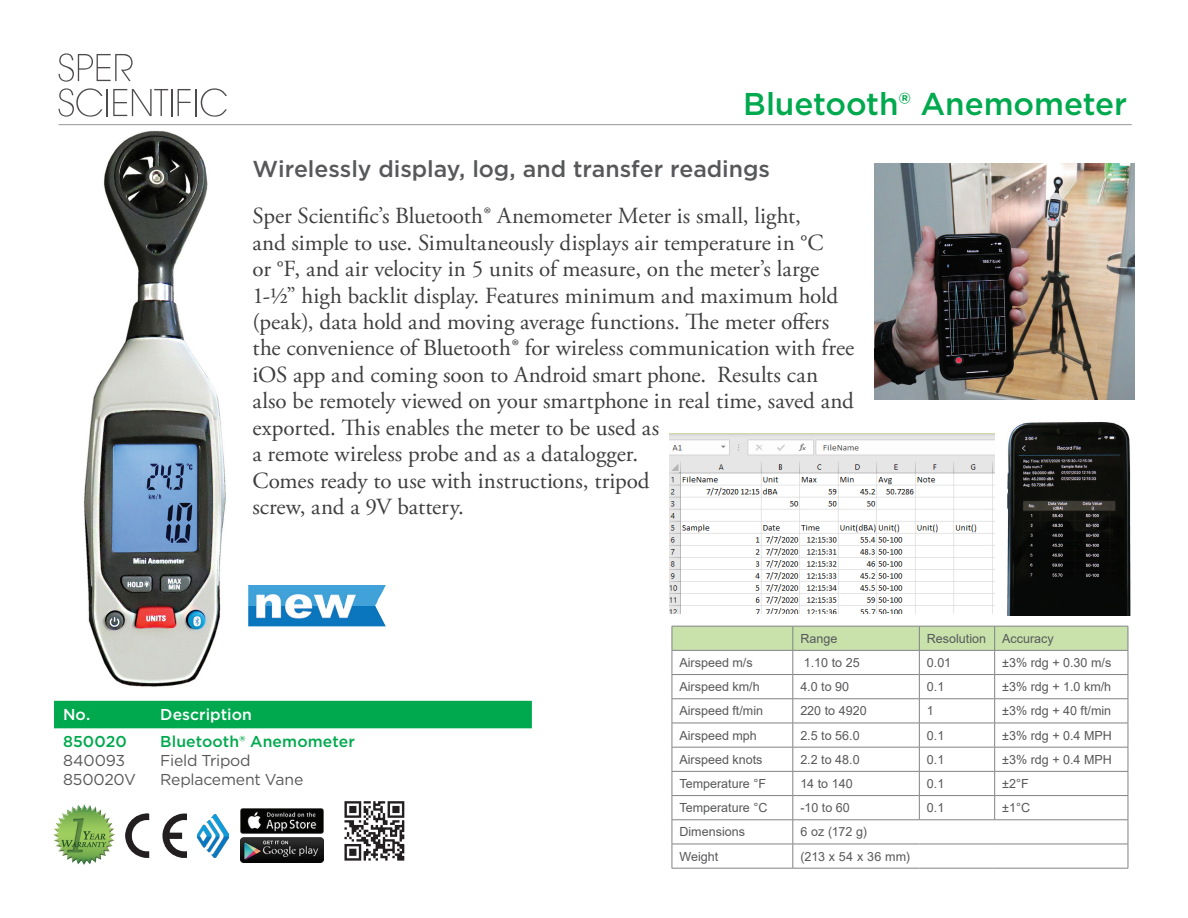
<style>
.page{position:relative;width:1188px;height:918px;background:#fff}
.page>*{position:absolute;margin:0;border:0;box-sizing:border-box;transform-origin:0 0}
.E__Item_Headline_GRE{font:500 31.5px "Gotham";letter-spacing:-.005em;color:#00a94e}
.E__Item_Body_Text{font:23.1px/26.4px "Adobe Garamond Pro";color:#3e3e3f}
.E__Item_Subhead{font:500 23.1px "Gotham";color:#57585a}
.E__SKU_List_REGULAR{font:15.75px "Gotham";letter-spacing:-.015em;color:#57585a}
.E__SKU_List_BOLD_GRE{font:500 15.75px "Gotham";letter-spacing:.005em;color:#00a94e}
.E__SKU_List_BOLD_WHI{font:500 15.75px "Gotham";letter-spacing:.005em;color:#fff}
.E__Item_Body_Text-2{font:12.6px "Arial";color:#57585a}
</style>
<div class="page">
<img style="left:344px;top:801px;width:61px;height:60px">
<img style="left:84px;top:130px;width:142px;height:557px">
<svg style="left:58px;top:53px;width:75px;height:29px"></svg>
<svg style="left:58px;top:88px;width:114px;height:29px"></svg>
<svg style="left:178px;top:89px;width:13px;height:27px"></svg>
<hr style="left:195px;top:89px;width:2px;height:27px;background:#231f20">
<svg style="left:201px;top:88px;width:26px;height:29px"></svg>
<hr style="left:58px;top:124px;width:1074px;height:1px;background:#939598">
<svg style="left:672px;top:626px;width:457px;height:242px"></svg>
<hr style="left:672px;top:674px;width:121px;height:1px;background:#808285">
<hr style="left:793px;top:674px;width:126px;height:1px;background:#808285">
<hr style="left:672px;top:699px;width:121px;height:1px;background:#808285">
<hr style="left:793px;top:699px;width:126px;height:1px;background:#808285">
<hr style="left:672px;top:723px;width:121px;height:1px;background:#808285">
<hr style="left:793px;top:723px;width:126px;height:1px;background:#808285">
<hr style="left:672px;top:747px;width:121px;height:1px;background:#808285">
<hr style="left:793px;top:747px;width:126px;height:1px;background:#808285">
<hr style="left:672px;top:771px;width:121px;height:1px;background:#808285">
<hr style="left:793px;top:771px;width:126px;height:1px;background:#808285">
<hr style="left:672px;top:795px;width:121px;height:1px;background:#808285">
<hr style="left:793px;top:795px;width:126px;height:1px;background:#808285">
<hr style="left:672px;top:820px;width:121px;height:1px;background:#808285">
<hr style="left:793px;top:820px;width:126px;height:1px;background:#808285">
<hr style="left:672px;top:844px;width:121px;height:1px;background:#808285">
<hr style="left:793px;top:844px;width:126px;height:1px;background:#808285">
<hr style="left:919px;top:844px;width:76px;height:1px;background:#808285">
<hr style="left:995px;top:844px;width:133px;height:1px;background:#808285">
<hr style="left:672px;top:868px;width:121px;height:1px;background:#808285">
<hr style="left:793px;top:868px;width:126px;height:1px;background:#808285">
<hr style="left:919px;top:868px;width:76px;height:1px;background:#808285">
<hr style="left:995px;top:868px;width:133px;height:1px;background:#808285">
<hr style="left:919px;top:674px;width:76px;height:1px;background:#808285">
<hr style="left:919px;top:699px;width:76px;height:1px;background:#808285">
<hr style="left:919px;top:723px;width:76px;height:1px;background:#808285">
<hr style="left:919px;top:747px;width:76px;height:1px;background:#808285">
<hr style="left:919px;top:771px;width:76px;height:1px;background:#808285">
<hr style="left:919px;top:795px;width:76px;height:1px;background:#808285">
<hr style="left:919px;top:820px;width:76px;height:1px;background:#808285">
<hr style="left:995px;top:674px;width:133px;height:1px;background:#808285">
<hr style="left:995px;top:699px;width:133px;height:1px;background:#808285">
<hr style="left:995px;top:723px;width:133px;height:1px;background:#808285">
<hr style="left:995px;top:747px;width:133px;height:1px;background:#808285">
<hr style="left:995px;top:771px;width:133px;height:1px;background:#808285">
<hr style="left:995px;top:795px;width:133px;height:1px;background:#808285">
<hr style="left:995px;top:820px;width:133px;height:1px;background:#808285">
<img style="left:54px;top:805px;width:60px;height:60px">
<img style="left:126px;top:814px;width:60px;height:43px">
<img style="left:197px;top:814px;width:32px;height:43px">
<div style="left:54px;top:701px;width:478px;height:27px;background:#00a94e"></div>
<img style="left:241px;top:809px;width:83px;height:24px">
<img style="left:240px;top:838px;width:84px;height:24px">
<img style="left:1007px;top:421px;width:124px;height:195px">
<img style="left:669px;top:433px;width:325px;height:181px">
<img style="left:875px;top:163px;width:259px;height:237px">
<img style="left:248px;top:585px;width:138px;height:41px">
<p class="E__Item_Headline_GRE" style="left:743px;top:84px;width:386px">Bluetooth® Anemometer</p>
<p class="E__Item_Subhead" style="left:253px;top:153px;width:519px">Wirelessly display, log, and transfer readings</p>
<p class="E__Item_Body_Text" style="left:253px;top:204px;width:603px">Sper Scientific’s Bluetooth® Anemometer Meter is small, light,<br>and simple to use. Simultaneously displays air temperature in °C<br>or °F, and air velocity in 5 units of measure, on the meter’s large 1-½” high backlit display. Features minimum and maximum hold (peak), data hold and moving average functions. The meter offers the convenience of Bluetooth® for wireless communication with free iOS app and coming soon to Android smart phone. Results can also be remotely viewed on your smartphone in real time, saved and exported. This enables the meter to be used as<br>a remote wireless probe and as a datalogger.<br>Comes ready to use with instructions, tripod<br>screw, and a 9V battery.</p>
<p class="E__SKU_List_BOLD_WHI" style="left:63px;top:704px;width:29px">No.</p>
<p class="E__SKU_List_BOLD_WHI" style="left:160px;top:704px;width:93px">Description</p>
<p class="E__SKU_List_BOLD_GRE" style="left:63px;top:731px;width:66px">850020</p>
<p class="E__SKU_List_BOLD_GRE" style="left:160px;top:731px;width:196px">Bluetooth® Anemometer</p>
<p class="E__SKU_List_REGULAR" style="left:63px;top:750px;width:64px">840093</p>
<p class="E__SKU_List_REGULAR" style="left:160px;top:750px;width:92px">Field Tripod</p>
<p class="E__SKU_List_REGULAR" style="left:63px;top:769px;width:74px">850020V</p>
<p class="E__SKU_List_REGULAR" style="left:160px;top:769px;width:145px">Replacement Vane</p>
<p class="E__Item_Body_Text-2" style="left:800px;top:630px;width:38px">Range</p>
<p class="E__Item_Body_Text-2" style="left:927px;top:630px;width:61px">Resolution</p>
<p class="E__Item_Body_Text-2" style="left:1002px;top:630px;width:53px">Accuracy</p>
<p class="E__Item_Body_Text-2" style="left:679px;top:654px;width:75px">Airspeed m/s</p>
<p class="E__Item_Body_Text-2" style="left:804px;top:654px;width:57px">1.10 to 25</p>
<p class="E__Item_Body_Text-2" style="left:927px;top:654px;width:26px">0.01</p>
<p class="E__Item_Body_Text-2" style="left:1002px;top:654px;width:111px">±3% rdg + 0.30 m/s</p>
<p class="E__Item_Body_Text-2" style="left:679px;top:678px;width:82px">Airspeed km/h</p>
<p class="E__Item_Body_Text-2" style="left:800px;top:678px;width:50px">4.0 to 90</p>
<p class="E__Item_Body_Text-2" style="left:927px;top:678px;width:19px">0.1</p>
<p class="E__Item_Body_Text-2" style="left:1002px;top:678px;width:111px">±3% rdg + 1.0 km/h</p>
<p class="E__Item_Body_Text-2" style="left:679px;top:702px;width:85px">Airspeed ft/min</p>
<p class="E__Item_Body_Text-2" style="left:800px;top:702px;width:68px">220 to 4920</p>
<p class="E__Item_Body_Text-2" style="left:927px;top:702px;width:8px">1</p>
<p class="E__Item_Body_Text-2" style="left:1002px;top:702px;width:111px">±3% rdg + 40 ft/min</p>
<p class="E__Item_Body_Text-2" style="left:679px;top:727px;width:79px">Airspeed mph</p>
<p class="E__Item_Body_Text-2" style="left:800px;top:727px;width:61px">2.5 to 56.0</p>
<p class="E__Item_Body_Text-2" style="left:927px;top:727px;width:19px">0.1</p>
<p class="E__Item_Body_Text-2" style="left:1002px;top:727px;width:111px">±3% rdg + 0.4 MPH</p>
<p class="E__Item_Body_Text-2" style="left:679px;top:751px;width:85px">Airspeed knots</p>
<p class="E__Item_Body_Text-2" style="left:800px;top:751px;width:61px">2.2 to 48.0</p>
<p class="E__Item_Body_Text-2" style="left:927px;top:751px;width:19px">0.1</p>
<p class="E__Item_Body_Text-2" style="left:1002px;top:751px;width:111px">±3% rdg + 0.4 MPH</p>
<p class="E__Item_Body_Text-2" style="left:679px;top:775px;width:88px">Temperature °F</p>
<p class="E__Item_Body_Text-2" style="left:800px;top:775px;width:54px">14 to 140</p>
<p class="E__Item_Body_Text-2" style="left:927px;top:775px;width:19px">0.1</p>
<p class="E__Item_Body_Text-2" style="left:1002px;top:775px;width:28px">±2°F</p>
<p class="E__Item_Body_Text-2" style="left:679px;top:799px;width:90px">Temperature °C</p>
<p class="E__Item_Body_Text-2" style="left:800px;top:799px;width:51px">-10 to 60</p>
<p class="E__Item_Body_Text-2" style="left:927px;top:799px;width:19px">0.1</p>
<p class="E__Item_Body_Text-2" style="left:1002px;top:799px;width:29px">±1°C</p>
<p class="E__Item_Body_Text-2" style="left:679px;top:823px;width:67px">Dimensions</p>
<p class="E__Item_Body_Text-2" style="left:800px;top:823px;width:68px">6 oz (172 g)</p>
<p class="E__Item_Body_Text-2" style="left:679px;top:848px;width:40px">Weight</p>
<p class="E__Item_Body_Text-2" style="left:800px;top:848px;width:111px">(213 x 54 x 36 mm)</p>
</div>
